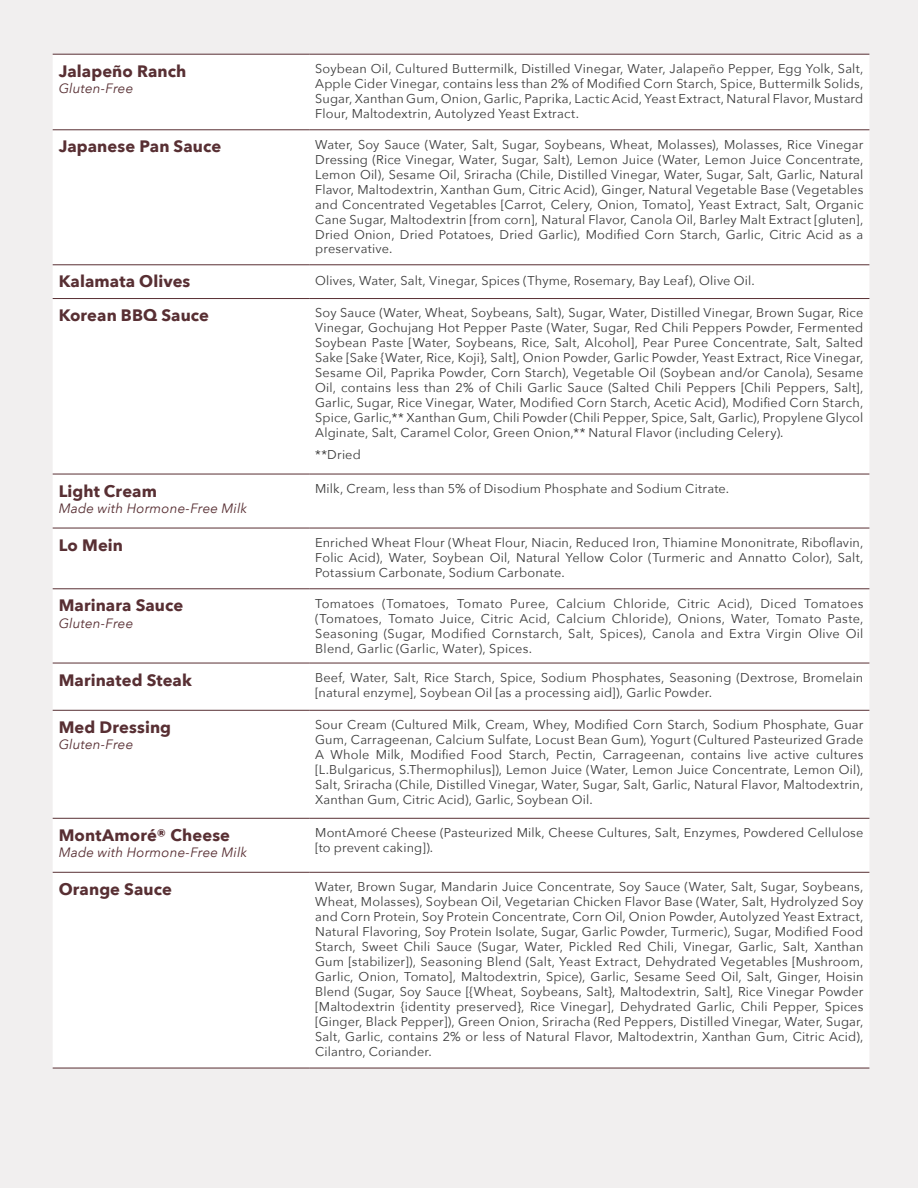
<style>
.page{position:relative;width:918px;height:1188px;background:#f1efef}
.page>*{position:absolute;margin:0;border:0;box-sizing:border-box;transform-origin:0 0}
.t1{font:700 16.5px "Avenir Next";letter-spacing:.005em;color:#582f33}
.t2{font:italic 13.5px "Avenir Next";letter-spacing:.01em;color:#582f33}
.t3{font:12.75px/15px "Avenir Next";letter-spacing:.01em;color:#3a3a3a;text-align:justify}
</style>
<div class="page">
<div style="left:53px;top:55px;width:816px;height:1013px;background:#fff"></div>
<hr style="left:53px;top:54px;width:256px;height:1px;background:#582f33">
<hr style="left:53px;top:130px;width:256px;height:1px;background:#582f33">
<hr style="left:53px;top:265px;width:256px;height:1px;background:#582f33">
<hr style="left:53px;top:298px;width:256px;height:1px;background:#582f33">
<hr style="left:53px;top:474px;width:256px;height:1px;background:#582f33">
<hr style="left:309px;top:54px;width:560px;height:1px;background:#582f33">
<hr style="left:309px;top:130px;width:560px;height:1px;background:#582f33">
<hr style="left:309px;top:265px;width:560px;height:1px;background:#582f33">
<hr style="left:309px;top:298px;width:560px;height:1px;background:#582f33">
<hr style="left:309px;top:474px;width:560px;height:1px;background:#582f33">
<hr style="left:53px;top:528px;width:256px;height:1px;background:#582f33">
<hr style="left:53px;top:663px;width:256px;height:1px;background:#582f33">
<hr style="left:309px;top:528px;width:560px;height:1px;background:#582f33">
<hr style="left:309px;top:663px;width:560px;height:1px;background:#582f33">
<hr style="left:53px;top:589px;width:256px;height:1px;background:#582f33">
<hr style="left:53px;top:710px;width:256px;height:1px;background:#582f33">
<hr style="left:53px;top:872px;width:256px;height:1px;background:#582f33">
<hr style="left:53px;top:818px;width:256px;height:1px;background:#582f33">
<hr style="left:53px;top:1068px;width:256px;height:1px;background:#582f33">
<hr style="left:309px;top:589px;width:560px;height:1px;background:#582f33">
<hr style="left:309px;top:710px;width:560px;height:1px;background:#582f33">
<hr style="left:309px;top:872px;width:560px;height:1px;background:#582f33">
<hr style="left:309px;top:818px;width:560px;height:1px;background:#582f33">
<hr style="left:309px;top:1068px;width:560px;height:1px;background:#582f33">
<p class="t1" style="left:59px;top:57px;width:129px">Jalapeño Ranch</p>
<p class="t2" style="left:59px;top:77px;width:76px">Gluten-Free</p>
<p class="t3" style="left:315px;top:60px;width:550px">Soybean Oil, Cultured Buttermilk, Distilled Vinegar, Water, Jalapeño Pepper, Egg Yolk, Salt, Apple Cider Vinegar, contains less than 2% of Modified Corn Starch, Spice, Buttermilk Solids, Sugar, Xanthan Gum, Onion, Garlic, Paprika, Lactic Acid, Yeast Extract, Natural Flavor, Mustard Flour, Maltodextrin, Autolyzed Yeast Extract.</p>
<p class="t1" style="left:59px;top:132px;width:164px">Japanese Pan Sauce</p>
<p class="t3" style="left:315px;top:136px;width:550px">Water, Soy Sauce (Water, Salt, Sugar, Soybeans, Wheat, Molasses), Molasses, Rice Vinegar Dressing (Rice Vinegar, Water, Sugar, Salt), Lemon Juice (Water, Lemon Juice Concentrate, Lemon Oil), Sesame Oil, Sriracha (Chile, Distilled Vinegar, Water, Sugar, Salt, Garlic, Natural Flavor, Maltodextrin, Xanthan Gum, Citric Acid), Ginger, Natural Vegetable Base (Vegetables and Concentrated Vegetables [Carrot, Celery, Onion, Tomato], Yeast Extract, Salt, Organic Cane Sugar, Maltodextrin [from corn], Natural Flavor, Canola Oil, Barley Malt Extract [gluten], Dried Onion, Dried Potatoes, Dried Garlic), Modified Corn Starch, Garlic, Citric Acid as a preservative.</p>
<p class="t1" style="left:59px;top:267px;width:133px">Kalamata Olives</p>
<p class="t3" style="left:315px;top:272px;width:441px">Olives, Water, Salt, Vinegar, Spices (Thyme, Rosemary, Bay Leaf), Olive Oil.</p>
<p class="t1" style="left:59px;top:301px;width:152px">Korean BBQ Sauce</p>
<p class="t3" style="left:315px;top:305px;width:550px">Soy Sauce (Water, Wheat, Soybeans, Salt), Sugar, Water, Distilled Vinegar, Brown Sugar, Rice Vinegar, Gochujang Hot Pepper Paste (Water, Sugar, Red Chili Peppers Powder, Fermented Soybean Paste [Water, Soybeans, Rice, Salt, Alcohol], Pear Puree Concentrate, Salt, Salted Sake [Sake {Water, Rice, Koji}, Salt], Onion Powder, Garlic Powder, Yeast Extract, Rice Vinegar, Sesame Oil, Paprika Powder, Corn Starch), Vegetable Oil (Soybean and/or Canola), Sesame Oil, contains less than 2% of Chili Garlic Sauce (Salted Chili Peppers [Chili Peppers, Salt], Garlic, Sugar, Rice Vinegar, Water, Modified Corn Starch, Acetic Acid), Modified Corn Starch, Spice, Garlic,** Xanthan Gum, Chili Powder (Chili Pepper, Spice, Salt, Garlic), Propylene Glycol Alginate, Salt, Caramel Color, Green Onion,** Natural Flavor (including Celery).</p>
<p class="t3" style="left:315px;top:447px;width:47px">**Dried</p>
<p class="t1" style="left:59px;top:476px;width:100px">Light Cream</p>
<p class="t2" style="left:59px;top:497px;width:190px">Made with Hormone-Free Milk</p>
<p class="t3" style="left:315px;top:480px;width:416px">Milk, Cream, less than 5% of Disodium Phosphate and Sodium Citrate.</p>
<p class="t1" style="left:59px;top:530px;width:66px">Lo Mein</p>
<p class="t3" style="left:315px;top:534px;width:550px">Enriched Wheat Flour (Wheat Flour, Niacin, Reduced Iron, Thiamine Mononitrate, Riboflavin, Folic Acid), Water, Soybean Oil, Natural Yellow Color (Turmeric and Annatto Color), Salt, Potassium Carbonate, Sodium Carbonate.</p>
<p class="t1" style="left:59px;top:591px;width:126px">Marinara Sauce</p>
<p class="t2" style="left:59px;top:612px;width:76px">Gluten-Free</p>
<p class="t3" style="left:315px;top:595px;width:550px">Tomatoes (Tomatoes, Tomato Puree, Calcium Chloride, Citric Acid), Diced Tomatoes (Tomatoes, Tomato Juice, Citric Acid, Calcium Chloride), Onions, Water, Tomato Paste, Seasoning (Sugar, Modified Cornstarch, Salt, Spices), Canola and Extra Virgin Olive Oil Blend, Garlic (Garlic, Water), Spices.</p>
<p class="t1" style="left:59px;top:665px;width:135px">Marinated Steak</p>
<p class="t3" style="left:315px;top:669px;width:550px">Beef, Water, Salt, Rice Starch, Spice, Sodium Phosphates, Seasoning (Dextrose, Bromelain [natural enzyme], Soybean Oil [as a processing aid]), Garlic Powder.</p>
<p class="t1" style="left:59px;top:713px;width:114px">Med Dressing</p>
<p class="t2" style="left:59px;top:733px;width:76px">Gluten-Free</p>
<p class="t3" style="left:315px;top:717px;width:550px">Sour Cream (Cultured Milk, Cream, Whey, Modified Corn Starch, Sodium Phosphate, Guar Gum, Carrageenan, Calcium Sulfate, Locust Bean Gum), Yogurt (Cultured Pasteurized Grade A Whole Milk, Modified Food Starch, Pectin, Carrageenan, contains live active cultures [L.Bulgaricus, S.Thermophilus]), Lemon Juice (Water, Lemon Juice Concentrate, Lemon Oil), Salt, Sriracha (Chile, Distilled Vinegar, Water, Sugar, Salt, Garlic, Natural Flavor, Maltodextrin, Xanthan Gum, Citric Acid), Garlic, Soybean Oil.</p>
<p class="t1" style="left:59px;top:821px;width:173px">MontAmoré® Cheese</p>
<p class="t2" style="left:59px;top:841px;width:190px">Made with Hormone-Free Milk</p>
<p class="t3" style="left:315px;top:825px;width:550px">MontAmoré Cheese (Pasteurized Milk, Cheese Cultures, Salt, Enzymes, Powdered Cellulose [to prevent caking]).</p>
<p class="t1" style="left:59px;top:875px;width:115px">Orange Sauce</p>
<p class="t3" style="left:315px;top:879px;width:550px">Water, Brown Sugar, Mandarin Juice Concentrate, Soy Sauce (Water, Salt, Sugar, Soybeans, Wheat, Molasses), Soybean Oil, Vegetarian Chicken Flavor Base (Water, Salt, Hydrolyzed Soy and Corn Protein, Soy Protein Concentrate, Corn Oil, Onion Powder, Autolyzed Yeast Extract, Natural Flavoring, Soy Protein Isolate, Sugar, Garlic Powder, Turmeric), Sugar, Modified Food Starch, Sweet Chili Sauce (Sugar, Water, Pickled Red Chili, Vinegar, Garlic, Salt, Xanthan Gum [stabilizer]), Seasoning Blend (Salt, Yeast Extract, Dehydrated Vegetables [Mushroom, Garlic, Onion, Tomato], Maltodextrin, Spice), Garlic, Sesame Seed Oil, Salt, Ginger, Hoisin Blend (Sugar, Soy Sauce [{Wheat, Soybeans, Salt}, Maltodextrin, Salt], Rice Vinegar Powder [Maltodextrin {identity preserved}, Rice Vinegar], Dehydrated Garlic, Chili Pepper, Spices [Ginger, Black Pepper]), Green Onion, Sriracha (Red Peppers, Distilled Vinegar, Water, Sugar, Salt, Garlic, contains 2% or less of Natural Flavor, Maltodextrin, Xanthan Gum, Citric Acid), Cilantro, Coriander.</p>
</div>
